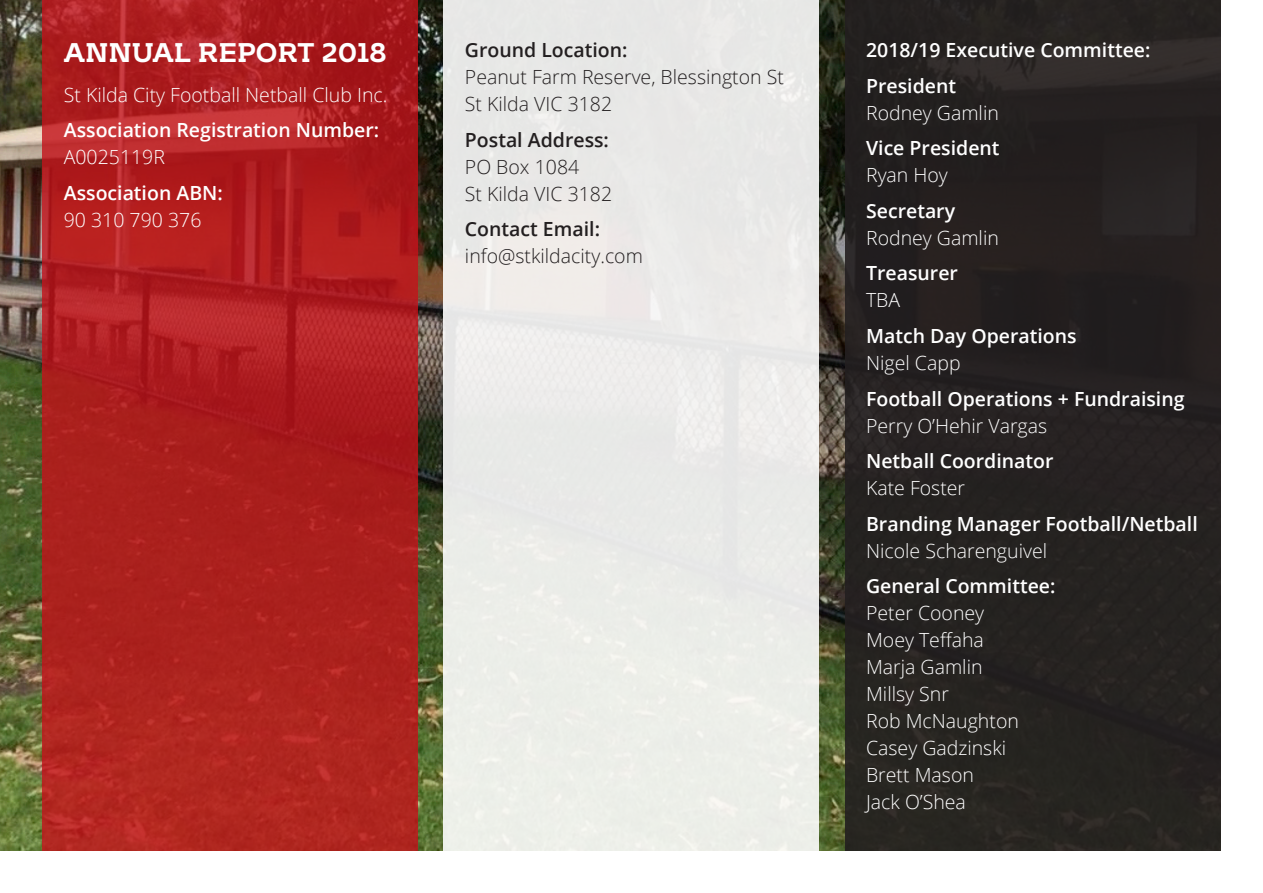
<style>
.page{position:relative;width:1263px;height:893px;background:#fff}
.page>*{position:absolute;margin:0;border:0;box-sizing:border-box;transform-origin:0 0}
.Title_01_white{font:700 27px "Kontrapunkt Bob";color:#fff}
.Text_02_white{font:600 19.5px/27px "Open Sans";color:#fff}
.Text_02_white-2{font:300 19.5px/27px "Open Sans";color:#fff}
.Text_02_white-3{font:300 19.5px/27px "Open Sans";color:#231f20}
.Title_01_white-2{font:300 19.5px "Open Sans";color:#fff}
.s1{font-weight:300}
.s2{font-weight:600}
</style>
<div class="page">
<img style="left:0;top:0;width:845px;height:850px">
<div style="left:845px;top:0;width:375px;height:850px;background:#231f20"></div>
<div style="left:444px;top:0;width:375px;height:850px;background:#ebebe8"></div>
<svg style="left:43px;top:0;width:375px;height:850px;fill:#ac201e"></svg>
<p class="Title_01_white" style="left:64px;top:37px;width:324px">ANNUAL REPORT 2018</p>
<p class="Title_01_white-2" style="left:64px;top:82px;width:325px">St Kilda City Football Netball Club Inc.</p>
<p class="Text_02_white" style="left:64px;top:116px;width:317px">Association Registration Number:<br><span class="s1">A0025119R</span></p>
<p class="Text_02_white" style="left:64px;top:179px;width:161px">Association ABN:<br><span class="s1">90 310 790 376</span></p>
<p class="Text_02_white-3" style="left:465px;top:36px;width:320px"><span class="s2">Ground Location:<br></span>Peanut Farm Reserve, Blessington St<br>St Kilda VIC 3182</p>
<p class="Text_02_white-3" style="left:465px;top:126px;width:149px"><span class="s2">Postal Address:<br></span>PO Box 1084<br>St Kilda VIC 3182</p>
<p class="Text_02_white-3" style="left:465px;top:215px;width:179px"><span class="s2">Contact Email: </span>info@stkildacity.com</p>
<p class="Text_02_white" style="left:866px;top:36px;width:286px">2018/19 Executive Committee:</p>
<p class="Text_02_white-2" style="left:866px;top:72px;width:134px"><span class="s2">President<br></span>Rodney Gamlin</p>
<p class="Text_02_white" style="left:866px;top:134px;width:135px">Vice President<br><span class="s1">Ryan Hoy</span></p>
<p class="Text_02_white-2" style="left:866px;top:197px;width:134px"><span class="s2">Secretary<br></span>Rodney Gamlin</p>
<p class="Text_02_white" style="left:866px;top:259px;width:93px">Treasurer<br><span class="s1">TBA</span></p>
<p class="Text_02_white" style="left:866px;top:322px;width:212px">Match Day Operations<br><span class="s1">Nigel Capp</span></p>
<p class="Text_02_white" style="left:866px;top:384px;width:320px">Football Operations + Fundraising<br><span class="s1">Perry O’Hehir Vargas</span></p>
<p class="Text_02_white" style="left:866px;top:447px;width:189px">Netball Coordinator<br><span class="s1">Kate Foster</span></p>
<p class="Text_02_white" style="left:866px;top:509px;width:333px">Branding Manager Football/Netball<br><span class="s1">Nicole Scharenguivel</span></p>
<p class="Text_02_white-2" style="left:866px;top:572px;width:191px"><span class="s2">General Committee:<br></span>Peter Cooney<br>Moey Teffaha<br>Marja Gamlin<br>Millsy Snr<br>Rob McNaughton<br>Casey Gadzinski<br>Brett Mason<br>Jack O’Shea</p>
</div>
